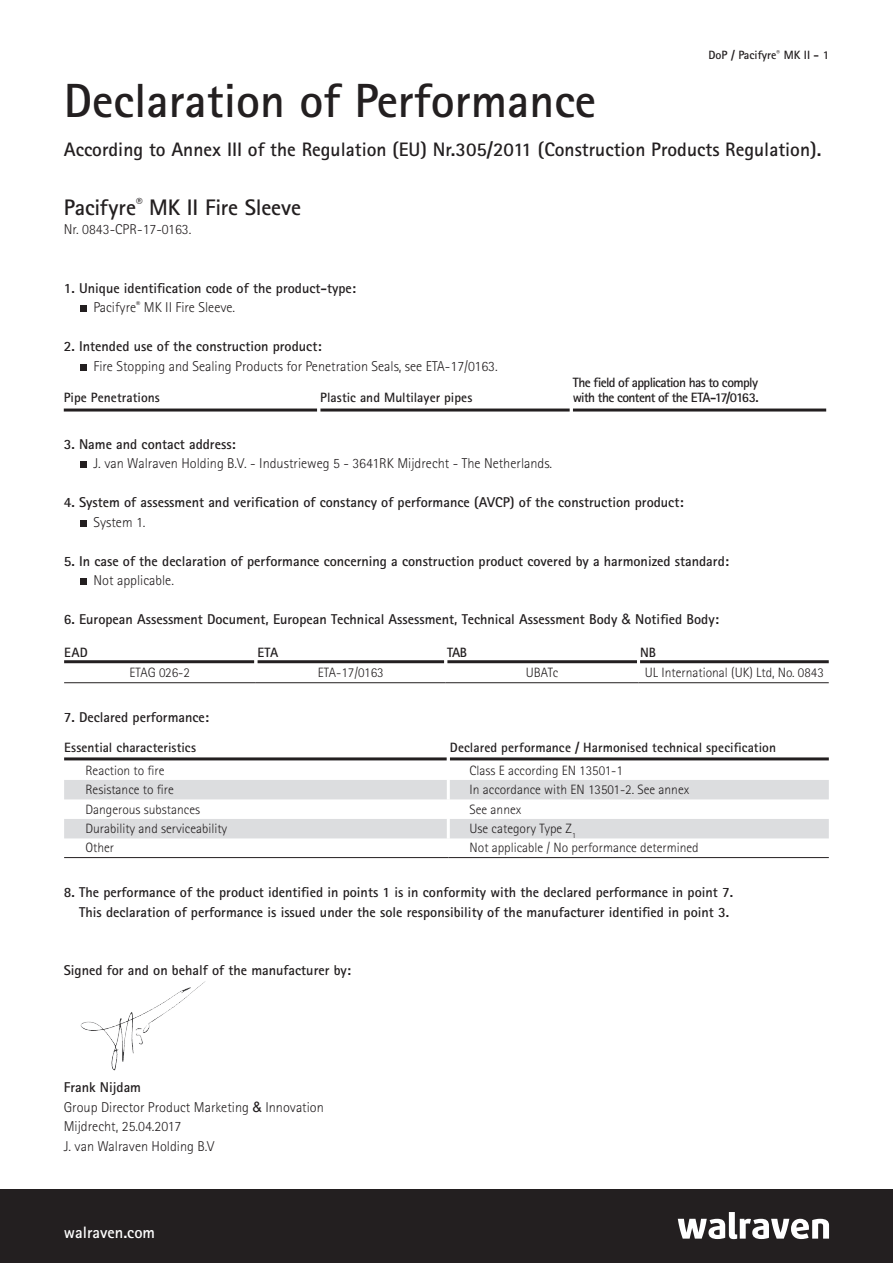
<style>
.page{position:relative;width:893px;height:1263px;background:#fff}
.page>*{position:absolute;margin:0;border:0;box-sizing:border-box;transform-origin:0 0}
.t1{font:700 48px "Rotis Sans Serif Std";color:#231f20}
.t2{font:700 22.5px "Rotis Sans Serif Std";letter-spacing:-.005em;color:#231f20}
.t3{font:700 19.5px "Rotis Sans Serif Std";color:#231f20}
.t4{font:700 16.5px "Rotis Sans Serif Std";color:#fff}
.t5{font:700 14.25px/19.5px "Rotis Sans Serif Std";color:#231f20}
.t6{font:300 14.25px/19.5px "Rotis Sans Serif Std";color:#231f20}
.t7{font:300 13.5px "Rotis Sans Serif Std";color:#231f20}
.t8{font:700 13.5px "Rotis Sans Serif Std";color:#231f20}
.t9{font:700 13.5px/15px "Rotis Sans Serif Std";letter-spacing:-.045em;color:#231f20}
.t10{font:700 12px "Rotis Sans Serif Std";color:#231f20}
.s1{font-weight:300}
.s2{font-family:"Arial";font-weight:400}
.s3{font-weight:700}
</style>
<div class="page">
<div style="left:0;top:1189px;width:893px;height:74px;background:#231f20"></div>
<svg style="left:678px;top:1212px;width:151px;height:27px"></svg>
<div style="left:80px;top:306px;width:7px;height:6px;background:#231f20"></div>
<div style="left:80px;top:364px;width:7px;height:6px;background:#231f20"></div>
<div style="left:80px;top:462px;width:7px;height:6px;background:#231f20"></div>
<div style="left:80px;top:520px;width:7px;height:6px;background:#231f20"></div>
<div style="left:80px;top:579px;width:7px;height:6px;background:#231f20"></div>
<hr style="left:64px;top:408px;width:253px;height:3px;background:#231f20">
<hr style="left:320px;top:408px;width:250px;height:3px;background:#231f20">
<hr style="left:573px;top:408px;width:253px;height:3px;background:#231f20">
<hr style="left:64px;top:660px;width:190px;height:3px;background:#231f20">
<hr style="left:257px;top:660px;width:187px;height:3px;background:#231f20">
<hr style="left:447px;top:660px;width:190px;height:3px;background:#231f20">
<hr style="left:640px;top:660px;width:189px;height:3px;background:#231f20">
<hr style="left:64px;top:682px;width:192px;height:1px;background:#231f20">
<hr style="left:256px;top:682px;width:190px;height:1px;background:#231f20">
<hr style="left:446px;top:682px;width:192px;height:1px;background:#231f20">
<hr style="left:638px;top:682px;width:191px;height:1px;background:#231f20">
<svg style="left:64px;top:780px;width:765px;height:58px"></svg>
<hr style="left:64px;top:757px;width:383px;height:3px;background:#231f20">
<hr style="left:450px;top:757px;width:379px;height:3px;background:#231f20">
<hr style="left:447px;top:780px;width:3px;height:19px;background:#fff">
<hr style="left:447px;top:799px;width:3px;height:20px;background:#fff">
<hr style="left:447px;top:819px;width:3px;height:19px;background:#fff">
<hr style="left:64px;top:857px;width:384px;height:1px;background:#231f20">
<hr style="left:448px;top:857px;width:381px;height:1px;background:#231f20">
<img style="left:80px;top:981px;width:126px;height:90px">
<p class="t10" style="left:708px;top:47px;width:122px">DoP / Pacifyre<sup>®</sup> MK II - 1</p>
<h1 class="t1" style="left:64px;top:70px;width:534px">Declaration of Performance</h1>
<h3 class="t3" style="left:64px;top:137px;width:759px">According to Annex III of the Regulation (EU) Nr.305/2011 (Construction Products Regulation).</h3>
<h2 class="t2" style="left:64px;top:193px;width:239px">Pacifyre<sup>®</sup> MK II Fire Sleeve</h2>
<p class="t6" style="left:64px;top:219px;width:129px">Nr. 0843-CPR-17-0163.</p>
<p class="t5" style="left:94px;top:278px;width:264px;text-indent:-30px">1. Unique identification code of the product-type:<br><span class="s1">Pacifyre</span><sup>®</sup> <span class="s1">MK II Fire Sleeve.</span></p>
<p class="t5" style="left:64px;top:336px;width:259px">2. Intended use of the construction product:</p>
<p class="t6" style="left:94px;top:356px;width:406px">Fire Stopping and Sealing Products for Penetration Seals, see ETA-17/0163.</p>
<p class="t8" style="left:64px;top:388px;width:98px">Pipe Penetrations</p>
<p class="t8" style="left:320px;top:388px;width:154px">Plastic and Multilayer pipes</p>
<p class="t9" style="left:573px;top:374px;width:187px">The field of application has to comply with the content of the ETA-17/0163.</p>
<p class="t5" style="left:64px;top:434px;width:174px">3. Name and contact address:</p>
<p class="t6" style="left:94px;top:453px;width:460px">J. van Walraven Holding B.V. - Industrieweg 5 - 3641RK Mijdrecht - The Netherlands.</p>
<p class="t5" style="left:64px;top:492px;width:621px">4. System of assessment and verification of constancy of performance (AVCP) of the construction product:</p>
<p class="t6" style="left:94px;top:512px;width:53px">System 1.</p>
<p class="t5" style="left:64px;top:551px;width:667px">5. In case of the declaration of performance concerning a construction product covered by a harmonized standard:</p>
<p class="t6" style="left:94px;top:570px;width:82px">Not applicable.</p>
<p class="t5" style="left:64px;top:609px;width:657px">6. European Assessment Document, European Technical Assessment, Technical Assessment Body <span class="s2">&amp;</span> Notified Body:</p>
<p class="t8" style="left:64px;top:643px;width:25px">EAD</p>
<p class="t8" style="left:257px;top:643px;width:23px">ETA</p>
<p class="t8" style="left:447px;top:643px;width:21px">TAB</p>
<p class="t8" style="left:640px;top:643px;width:18px">NB</p>
<p class="t7" style="left:130px;top:665px;width:62px">ETAG 026-2</p>
<p class="t7" style="left:318px;top:665px;width:67px">ETA-17/0163</p>
<p class="t7" style="left:526px;top:665px;width:34px">UBATc</p>
<p class="t7" style="left:645px;top:665px;width:180px">UL International (UK) Ltd, No. 0843</p>
<p class="t5" style="left:64px;top:707px;width:147px">7. Declared performance:</p>
<p class="t8" style="left:64px;top:739px;width:133px">Essential characteristics</p>
<p class="t8" style="left:450px;top:739px;width:328px">Declared performance / Harmonised technical specification</p>
<p class="t7" style="left:85px;top:762px;width:81px">Reaction to fire</p>
<p class="t7" style="left:470px;top:762px;width:155px">Class E according EN 13501-1</p>
<p class="t7" style="left:85px;top:782px;width:90px">Resistance to fire</p>
<p class="t7" style="left:470px;top:782px;width:221px">In accordance with EN 13501-2. See annex</p>
<p class="t7" style="left:85px;top:801px;width:116px">Dangerous substances</p>
<p class="t7" style="left:470px;top:801px;width:53px">See annex</p>
<p class="t7" style="left:85px;top:821px;width:143px">Durability and serviceability</p>
<p class="t7" style="left:470px;top:821px;width:108px">Use category Type Z<sub>1</sub></p>
<p class="t7" style="left:85px;top:840px;width:30px">Other</p>
<p class="t7" style="left:470px;top:840px;width:231px">Not applicable / No performance determined</p>
<p class="t5" style="left:64px;top:882px;width:671px;text-align:right">8. The performance of the product identified in points 1 is in conformity with the declared performance in point 7.<br>This declaration of performance is issued under the sole responsibility of the manufacturer identified in point 3.</p>
<p class="t5" style="left:64px;top:960px;width:289px">Signed for and on behalf of the manufacturer by:</p>
<p class="t6" style="left:64px;top:1077px;width:262px"><span class="s3">Frank Nijdam<br></span>Group Director Product Marketing <span class="s2">&amp;</span> Innovation<br>Mijdrecht, 25.04.2017<br>J. van Walraven Holding B.V</p>
<p class="t4" style="left:64px;top:1222px;width:93px">walraven.com</p>
</div>
